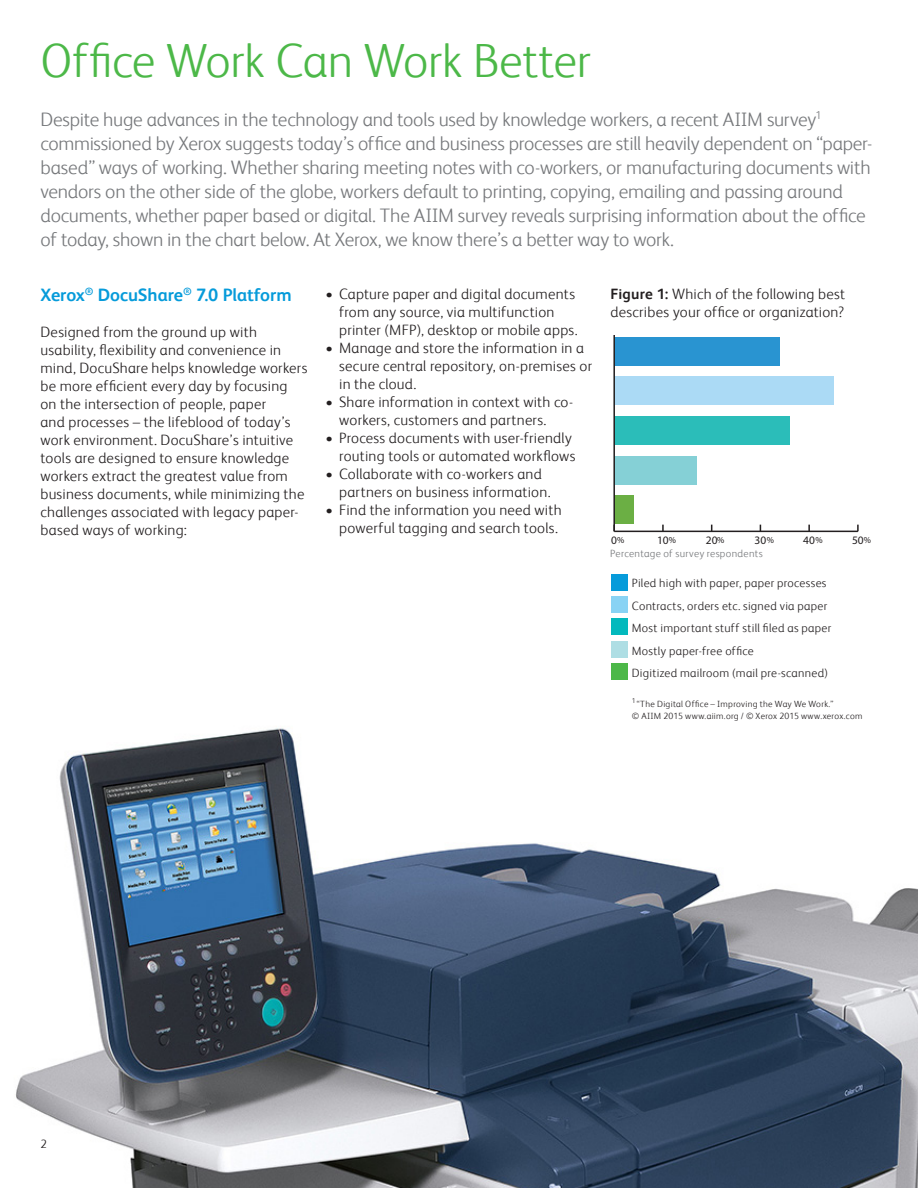
<style>
.page{position:relative;width:918px;height:1188px;background:#fff}
.page>*{position:absolute;margin:0;border:0;box-sizing:border-box;transform-origin:0 0}
.Interior_Page_Title{font:300 48px "Xerox Sans";letter-spacing:-.01em;color:#4cb848}
.Intro_Para___Body_Te{font:300 19.5px/24px "Xerox Sans";letter-spacing:-.015em;color:#76787b}
.Body_Subhead___C{font:700 18px "Xerox Sans";letter-spacing:-.005em;color:#069bda}
.Body_Text___K{font:300 15px/18px "Xerox Sans";letter-spacing:.015em;color:#231f20}
.Body_Text___Bullets{font:300 15px/18px "Xerox Sans";letter-spacing:.015em;color:#231f20}
.Body_Text___K-2{font:300 12px/22.5px "Xerox Sans";letter-spacing:.025em;color:#231f20}
.Footer___Caption___K{font:300 12px "Xerox Sans";color:#231f20}
.t1{font:11.4px "Myriad Pro";color:#231f20}
.Body_Text___K-3{font:300 10.5px "Xerox Sans";letter-spacing:.025em;color:#76787b}
.Body_Text___K-4{font:300 9px/12px "Xerox Sans";letter-spacing:.03em;color:#231f20}
.s1{font-weight:700}
.s2{font-size:9.15px}
</style>
<div class="page">
<img style="left:16px;top:728px;width:902px;height:460px">
<div style="left:614px;top:337px;width:166px;height:29px;background:#2994d1"></div>
<div style="left:614px;top:377px;width:220px;height:28px;background:#abdaf5"></div>
<div style="left:614px;top:416px;width:176px;height:29px;background:#2bbdb9"></div>
<div style="left:614px;top:456px;width:83px;height:28px;background:#85d0d6"></div>
<div style="left:614px;top:495px;width:20px;height:29px;background:#6baf44"></div>
<hr style="left:614px;top:531px;width:244px;height:1px;background:#231f20">
<svg style="left:662px;top:525px;width:2px;height:6px"></svg>
<svg style="left:808px;top:525px;width:2px;height:6px"></svg>
<svg style="left:857px;top:525px;width:2px;height:6px"></svg>
<hr style="left:613px;top:336px;width:2px;height:195px;background:#231f20">
<div style="left:612px;top:575px;width:16px;height:16px;background:#069bda"></div>
<div style="left:612px;top:597px;width:16px;height:16px;background:#89d3f4"></div>
<div style="left:612px;top:619px;width:16px;height:16px;background:#03b9bd"></div>
<div style="left:612px;top:641px;width:16px;height:16px;background:#aedee4"></div>
<div style="left:612px;top:663px;width:16px;height:16px;background:#4cb848"></div>
<p class="Interior_Page_Title" style="left:40px;top:30px;width:552px">Office Work Can Work Better</p>
<p class="Intro_Para___Body_Te" style="left:40px;top:106px;width:833px">Despite huge advances in the technology and tools used by knowledge workers, a recent AIIM survey<sup>1 </sup>commissioned by Xerox suggests today’s office and business processes are still heavily dependent on “paper&shy;based” ways of working. Whether sharing meeting notes with co-workers, or manufacturing documents with vendors on the other side of the globe, workers default to printing, copying, emailing and passing around documents, whether paper based or digital. The AIIM survey reveals surprising information about the office of today, shown in the chart below. At Xerox, we know there’s a better way to work.</p>
<p class="Body_Subhead___C" style="left:40px;top:283px;width:253px">Xerox<sup>®</sup> DocuShare<sup>®</sup> 7.0 Platform</p>
<p class="Body_Text___K" style="left:40px;top:322px;width:268px">Designed from the ground up with usability, flexibility and convenience in mind, DocuShare helps knowledge workers be more efficient every day by focusing<br>on the intersection of people, paper<br>and processes – the lifeblood of today’s work environment. DocuShare’s intuitive tools are designed to ensure knowledge workers extract the greatest value from business documents, while minimizing the challenges associated with legacy paper&shy;based ways of working:</p>
<p class="Body_Text___K" style="left:339px;top:284px;width:240px;text-indent:-14px">• Capture paper and digital documents from any source, via multifunction printer (MFP), desktop or mobile apps.</p>
<p class="Body_Text___K" style="left:339px;top:338px;width:254px;text-indent:-14px">• Manage and store the information in a secure central repository, on-premises or in the cloud.</p>
<p class="Body_Text___K" style="left:339px;top:392px;width:235px;text-indent:-14px">• Share information in context with co&shy;workers, customers and partners.</p>
<p class="Body_Text___K" style="left:326px;top:428px;width:251px;text-align:right">• Process documents with user-friendly routing tools or automated workflows</p>
<p class="Body_Text___K" style="left:339px;top:464px;width:213px;text-indent:-14px">• Collaborate with co-workers and partners on business information.</p>
<p class="Body_Text___K" style="left:326px;top:500px;width:238px;text-align:right">• Find the information you need with powerful tagging and search tools.</p>
<p class="Body_Text___Bullets" style="left:610px;top:284px;width:236px"><span class="s1">Figure 1:</span> Which of the following best describes your office or organization?</p>
<p class="t1" style="left:611px;top:533px;width:15px">0<span class="s2">%</span></p>
<p class="t1" style="left:657px;top:533px;width:21px">10<span class="s2">%</span></p>
<p class="t1" style="left:706px;top:533px;width:20px">20<span class="s2">%</span></p>
<p class="t1" style="left:755px;top:533px;width:21px">30<span class="s2">%</span></p>
<p class="t1" style="left:803px;top:533px;width:21px">40<span class="s2">%</span></p>
<p class="t1" style="left:852px;top:533px;width:21px">50<span class="s2">%</span></p>
<p class="Body_Text___K-3" style="left:610px;top:546px;width:154px">Percentage of survey respondents</p>
<p class="Body_Text___K-2" style="left:632px;top:571px;width:201px">Piled high with paper, paper processes Contracts, orders etc. signed via paper Most important stuff still filed as paper Mostly paper-free office<br>Digitized mailroom (mail pre-scanned)</p>
<p class="Body_Text___K-4" style="left:632px;top:698px;width:232px"><sup>1</sup> “The Digital Office – Improving the Way We Work.”<br>© AIIM 2015 www.aiim.org / © Xerox 2015 www.xerox.com</p>
<p class="Footer___Caption___K" style="left:40px;top:1136px;width:8px">2</p>
</div>
